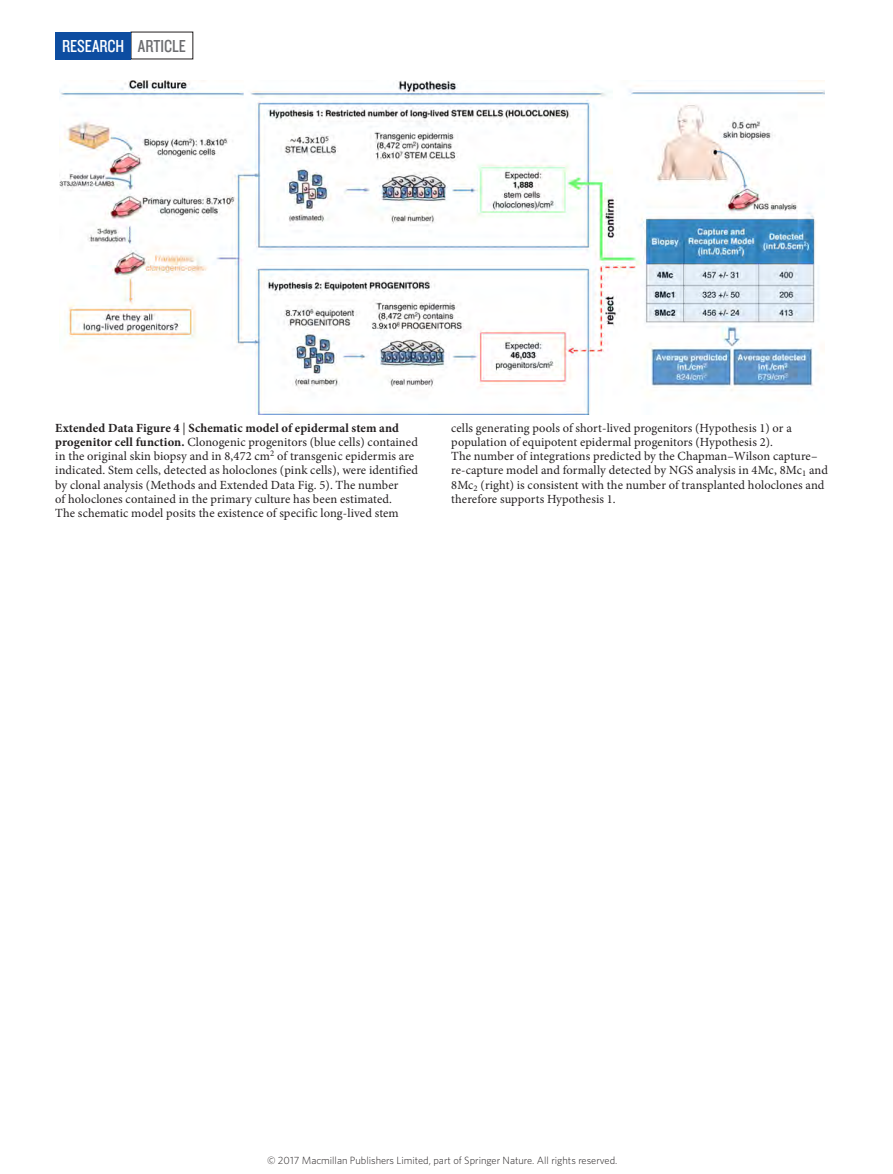
<style>
.page{position:relative;width:893px;height:1174px;background:#fff}
.page>*{position:absolute;margin:0;border:0;box-sizing:border-box;transform-origin:0 0}
.t1{font:18px "Knockout 29 Junior Ltweight";color:#fff}
.t2{font:12.45px/14.2px "Minion Pro";letter-spacing:.01em;color:#231f20}
.t3{font:300 10.5px "Whitney";color:#231f20}
.s1{color:#6c6d70}
.s2{font-weight:700}
</style>
<div class="page">
<div style="left:55px;top:32px;width:76px;height:27px;background:#0d4da1"></div>
<img style="left:60px;top:81px;width:765px;height:333px">
<h1 class="t1" style="left:62px;top:34px;width:125px">RESEARCH <span class="s1">ARTICLE</span></h1>
<p class="t2" style="left:55px;top:420px;width:364px"><span class="s2">Extended Data Figure 4</span> | <span class="s2">Schematic model of epidermal stem and progenitor cell function.</span> Clonogenic progenitors (blue cells) contained in the original skin biopsy and in 8,472 cm<sup>2</sup> of transgenic epidermis are indicated. Stem cells, detected as holoclones (pink cells), were identified by clonal analysis (Methods and Extended Data Fig. 5). The number<br>of holoclones contained in the primary culture has been estimated.<br>The schematic model posits the existence of specific long-lived stem</p>
<p class="t2" style="left:451px;top:420px;width:378px">cells generating pools of short-lived progenitors (Hypothesis 1) or a population of equipotent epidermal progenitors (Hypothesis 2).<br>The number of integrations predicted by the Chapman–Wilson capture– re-capture model and formally detected by NGS analysis in 4Mc, 8Mc<sub>1</sub> and 8Mc<sub>2</sub> (right) is consistent with the number of transplanted holoclones and therefore supports Hypothesis 1.</p>
<p class="t3" style="left:267px;top:1153px;width:352px">© 2017 Macmillan Publishers Limited, part of Springer Nature. All rights reserved.</p>
</div>
